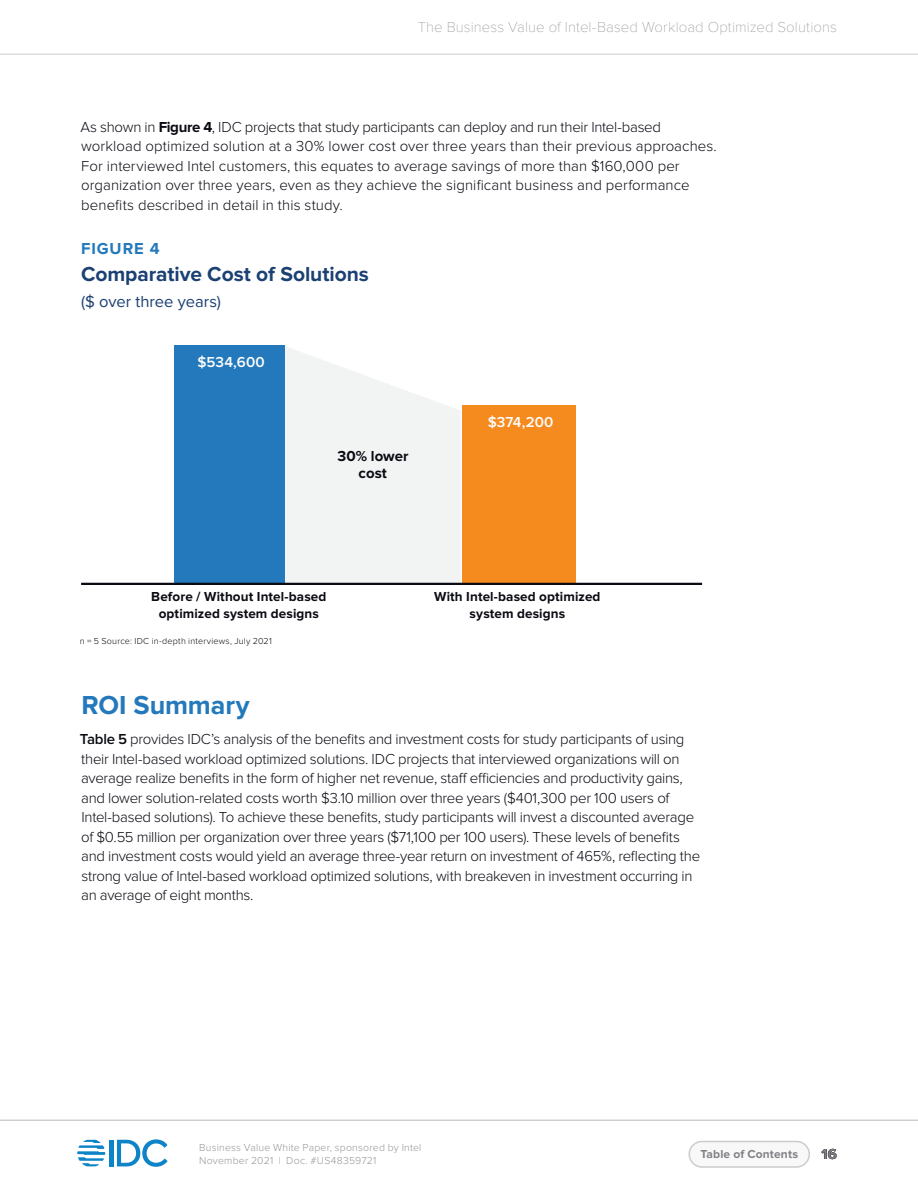
<style>
.page{position:relative;width:918px;height:1188px;background:#fff}
.page>*{position:absolute;margin:0;border:0;box-sizing:border-box;transform-origin:0 0}
.t1{font:700 27px "Proxima Nova";letter-spacing:-.005em;color:#2379bb}
.t2{font:700 21px "Proxima Nova";letter-spacing:-.005em;color:#1b4072}
.t3{font:16.5px "Proxima Nova";color:#1b4072}
.t4{font:700 16.5px "Proxima Nova";letter-spacing:.055em;color:#2379bb}
.t5{font:300 15px/19.5px "Proxima Nova";letter-spacing:-.02em;color:#0a0b13}
.t6{font:300 15px/19.5px "Proxima Nova";letter-spacing:.005em;color:#0a0b13}
.t7{font:100 15px "Proxima Nova T";letter-spacing:.005em;color:#97979b}
.t8{font:600 15px "Proxima Nova";letter-spacing:.005em;color:#fff}
.t9{font:700 15px/16.5px "Proxima Nova";letter-spacing:.005em;color:#0a0b13;text-align:center}
.t10{font:700 15px "Proxima Nova";color:#000}
.t11{font:700 13.5px/16.5px "Proxima Nova";letter-spacing:.01em;color:#0a0b13;text-align:center}
.t12{font:700 12px "Proxima Nova";letter-spacing:.01em;color:#808187}
.t13{font:300 10.5px/13.5px "Proxima Nova";letter-spacing:.02em;color:#97979b}
.t14{font:300 9px "Proxima Nova";letter-spacing:.025em;color:#0a0b13}
.s1{font-weight:700}
.s2{font-weight:600}
</style>
<div class="page">
<div style="left:689px;top:1142px;width:120px;height:25px;background:#f8f8f8;border-radius:13px"></div>
<div style="left:688px;top:1141px;width:122px;height:27px;border:2px solid #cccccb;border-radius:13px"></div>
<hr style="left:0;top:1120px;width:918px;height:1px;background:#cccccb">
<hr style="left:0;top:54px;width:918px;height:1px;background:#cccccb">
<div style="left:109px;top:1140px;width:5px;height:26px;background:#0c84c7"></div>
<svg style="left:117px;top:1139px;width:51px;height:28px"></svg>
<svg style="left:77px;top:1140px;width:28px;height:26px"></svg>
<div style="left:174px;top:346px;width:111px;height:238px;background:#2379bb"></div>
<div style="left:462px;top:406px;width:114px;height:177px;background:#f58a1f"></div>
<svg style="left:285px;top:347px;width:176px;height:236px"></svg>
<hr style="left:81px;top:583px;width:621px;height:2px;background:#0a0b13">
<p class="t7" style="left:418px;top:19px;width:421px">The Business Value of Intel-Based Workload Optimized Solutions</p>
<p class="t6" style="left:80px;top:117px;width:636px">As shown in <span class="s1">Figure 4</span>, IDC projects that study participants can deploy and run their Intel-based workload optimized solution at a 30% lower cost over three years than their previous approaches.<br>For interviewed Intel customers, this equates to average savings of more than $160,000 per organization over three years, even as they achieve the significant business and performance benefits described in detail in this study.</p>
<p class="t4" style="left:81px;top:239px;width:80px">FIGURE 4</p>
<h2 class="t2" style="left:81px;top:262px;width:289px">Comparative Cost of Solutions</h2>
<p class="t3" style="left:81px;top:294px;width:141px">($ over three years)</p>
<p class="t8" style="left:197px;top:353px;width:69px">$534,600</p>
<p class="t9" style="left:337px;top:448px;width:73px">30% lower cost</p>
<p class="t8" style="left:488px;top:413px;width:67px">$374,200</p>
<p class="t11" style="left:151px;top:589px;width:177px">Before / Without Intel-based optimized system designs</p>
<p class="t14" style="left:80px;top:636px;width:194px">n = 5 Source: IDC in-depth interviews, July 2021</p>
<p class="t11" style="left:434px;top:589px;width:168px">With Intel-based optimized system designs</p>
<h1 class="t1" style="left:81px;top:689px;width:170px">ROI Summary</h1>
<p class="t5" style="left:80px;top:729px;width:622px"><span class="s2">Table 5</span> provides IDC’s analysis of the benefits and investment costs for study participants of using their Intel-based workload optimized solutions. IDC projects that interviewed organizations will on average realize benefits in the form of higher net revenue, staff efficiencies and productivity gains, and lower solution-related costs worth $3.10 million over three years ($401,300 per 100 users of Intel-based solutions). To achieve these benefits, study participants will invest a discounted average of $0.55 million per organization over three years ($71,100 per 100 users). These levels of benefits and investment costs would yield an average three-year return on investment of 465%, reflecting the strong value of Intel-based workload optimized solutions, with breakeven in investment occurring in an average of eight months.</p>
<p class="t13" style="left:199px;top:1141px;width:224px">Business Value White Paper, sponsored by Intel<br>November 2021 | Doc. #US48359721</p>
<p class="t12" style="left:700px;top:1147px;width:99px">Table of Contents</p>
<p class="t10" style="left:821px;top:1145px;width:17px">16</p>
</div>
